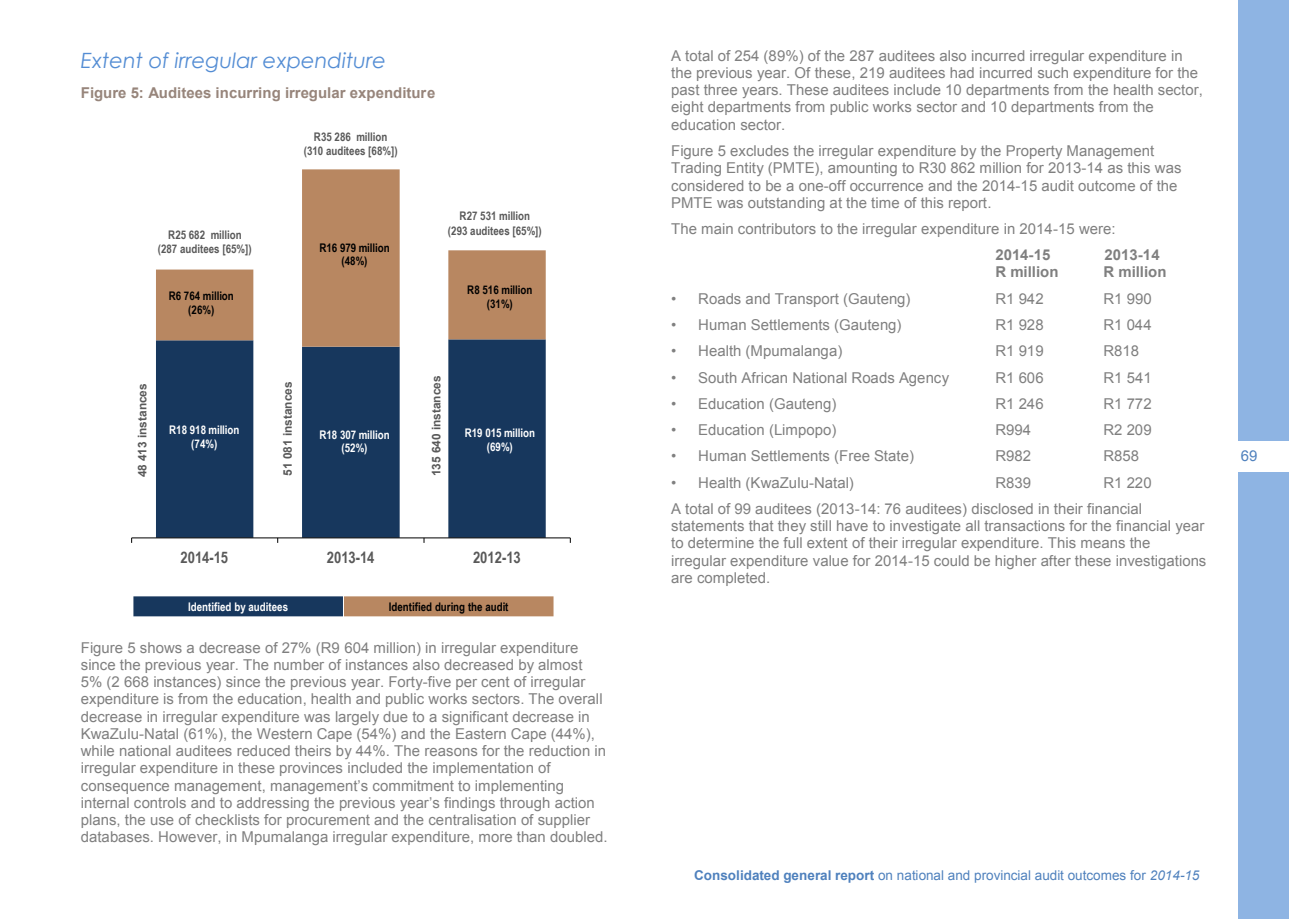
<style>
.page{position:relative;width:1289px;height:919px;background:#fff}
.page>*{position:absolute;margin:0;border:0;box-sizing:border-box;transform-origin:0 0}
.t1{font:italic 21px "Century Gothic";color:#548dd4}
.t2{font:700 15.9px "Arial Narrow";letter-spacing:-.01em;color:#595959}
.t3{font:15px/17.2px "Arial";color:#7f7f7f}
.t4{font:700 15px "Arial";color:#97857b}
.t5{font:700 15px "Arial";color:#7f7f7f}
.t6{font:15px "Arial";color:#4f81bd}
.t7{font:13.5px "Arial";letter-spacing:.005em;color:#4f81bd}
.t8{font:700 11.85px/14.2px "Arial Narrow";letter-spacing:.005em;color:#595959;text-align:center}
.t9{font:700 11.85px/13.5px "Arial Narrow";color:#000;text-align:center}
.t10{font:700 11.85px/13.5px "Arial Narrow";color:#fff;text-align:center}
.t11{font:700 11.85px "Arial";letter-spacing:.005em;color:#595959}
.s1{color:#808080}
.s2{font-weight:700}
.s3{font-style:italic}
</style>
<div class="page">
<div style="left:1238px;top:0;width:50px;height:919px;background:#8eb4e3"></div>
<div style="left:1229px;top:441px;width:59px;height:30px;background:#fff"></div>
<svg style="left:156px;top:347px;width:390px;height:190px;fill:#17375d"></svg>
<svg style="left:156px;top:169px;width:390px;height:178px"></svg>
<hr style="left:132px;top:537px;width:438px;height:1px;background:#000">
<div style="left:133px;top:596px;width:210px;height:22px;background:#17375d"></div>
<div style="left:343px;top:596px;width:211px;height:22px;background:#b88761"></div>
<svg style="left:343px;top:596px;width:1px;height:20px"></svg>
<svg style="left:553px;top:596px;width:1px;height:20px"></svg>
<hr style="left:132px;top:616px;width:422px;height:3px;background:#fff">
<h4 class="t1" style="left:81px;top:47px;width:307px">Extent of irregular expenditure</h4>
<p class="t4" style="left:81px;top:83px;width:356px">Figure 5: Auditees incurring irregular expenditure</p>
<p class="t8" style="left:158px;top:227px;width:95px">R25 682 million (287 auditees [65%])</p>
<p class="t9" style="left:169px;top:289px;width:67px">R6 764 million (26%)</p>
<p class="t8" style="left:304px;top:130px;width:95px">R35 286 million (310 auditees [68%])</p>
<p class="t9" style="left:319px;top:240px;width:72px">R16 979 million (48%)</p>
<p class="t8" style="left:448px;top:209px;width:95px">R27 531 million<br>(293 auditees [65%])</p>
<p class="t9" style="left:467px;top:283px;width:67px">R8 516 million (31%)</p>
<p class="t11" style="left:134px;top:477px;width:96px;rotate:-90deg">48 413 instances</p>
<p class="t11" style="left:280px;top:475px;width:96px;rotate:-90deg">51 081 instances</p>
<p class="t11" style="left:428px;top:476px;width:102px;rotate:-90deg">135 640 instances</p>
<p class="t10" style="left:169px;top:423px;width:72px">R18 918 million (74%)</p>
<p class="t10" style="left:319px;top:428px;width:72px">R18 307 million (52%)</p>
<p class="t10" style="left:465px;top:426px;width:72px">R19 015 million (69%)</p>
<p class="t2" style="left:181px;top:547px;width:49px">2014-15</p>
<p class="t2" style="left:327px;top:547px;width:49px">2013-14</p>
<p class="t2" style="left:473px;top:547px;width:49px">2012-13</p>
<p class="t10" style="left:188px;top:599px;width:101px">Identified by auditees</p>
<p class="t9" style="left:389px;top:599px;width:121px">Identified during the audit</p>
<p class="t3" style="left:81px;top:639px;width:528px">Figure 5 shows a decrease of 27% (R9 604 million) in irregular expenditure since the previous year. The number of instances also decreased by almost 5% (2 668 instances) since the previous year. Forty-five per cent of irregular expenditure is from the education, health and public works sectors. The overall decrease in irregular expenditure was largely due to a significant decrease in KwaZulu-Natal (61%), the Western Cape (54%) and the Eastern Cape (44%), while national auditees reduced theirs by 44%. The reasons for the reduction in irregular expenditure in these provinces included the implementation of consequence management, management’s commitment to implementing internal controls and to addressing the previous year’s findings through action plans, the use of checklists for procurement and the centralisation of supplier databases. However, in Mpumalanga irregular expenditure, more than doubled.</p>
<p class="t3" style="left:671px;top:47px;width:533px">A total of 254 (89%) of the 287 auditees also incurred irregular expenditure in the previous year. Of these, 219 auditees had incurred such expenditure for the past three years. These auditees include 10 departments from the health sector, eight departments from public works sector and 10 departments from the education sector.</p>
<p class="t3" style="left:671px;top:142px;width:512px">Figure 5 excludes the irregular expenditure by the Property Management Trading Entity (PMTE), amounting to R30 862 million for 2013-14 as this was considered to be a one-off occurrence and the 2014-15 audit outcome of the PMTE was outstanding at the time of this report.</p>
<p class="t3" style="left:671px;top:220px;width:446px">The main contributors to the irregular expenditure in 2014-15 were:</p>
<p class="t5" style="left:995px;top:245px;width:56px">2014-15</p>
<p class="t5" style="left:1104px;top:245px;width:57px">2013-14</p>
<p class="t5" style="left:995px;top:262px;width:65px">R million</p>
<p class="t5" style="left:1103px;top:262px;width:65px">R million</p>
<p class="t3" style="left:671px;top:290px;width:241px"><span class="s1">•</span> Roads and Transport (Gauteng)</p>
<p class="t3" style="left:995px;top:290px;width:50px">R1 942</p>
<p class="t3" style="left:1103px;top:290px;width:50px">R1 990</p>
<p class="t3" style="left:671px;top:316px;width:232px"><span class="s1">•</span> Human Settlements (Gauteng)</p>
<p class="t3" style="left:995px;top:316px;width:50px">R1 928</p>
<p class="t3" style="left:1103px;top:316px;width:50px">R1 044</p>
<p class="t3" style="left:671px;top:343px;width:173px"><span class="s1">•</span> Health (Mpumalanga)</p>
<p class="t3" style="left:995px;top:343px;width:50px">R1 919</p>
<p class="t3" style="left:1103px;top:343px;width:37px">R818</p>
<p class="t3" style="left:671px;top:369px;width:279px"><span class="s1">•</span> South African National Roads Agency</p>
<p class="t3" style="left:995px;top:369px;width:50px">R1 606</p>
<p class="t3" style="left:1103px;top:369px;width:50px">R1 541</p>
<p class="t3" style="left:671px;top:395px;width:167px"><span class="s1">•</span> Education (Gauteng)</p>
<p class="t3" style="left:995px;top:395px;width:50px">R1 246</p>
<p class="t3" style="left:1103px;top:395px;width:50px">R1 772</p>
<p class="t3" style="left:671px;top:421px;width:167px"><span class="s1">•</span> Education (Limpopo)</p>
<p class="t3" style="left:995px;top:421px;width:37px">R994</p>
<p class="t3" style="left:1103px;top:421px;width:50px">R2 209</p>
<p class="t3" style="left:671px;top:448px;width:244px"><span class="s1">•</span> Human Settlements (Free State)</p>
<p class="t3" style="left:995px;top:448px;width:37px">R982</p>
<p class="t3" style="left:1103px;top:448px;width:37px">R858</p>
<p class="t3" style="left:671px;top:474px;width:184px"><span class="s1">•</span> Health (KwaZulu-Natal)</p>
<p class="t3" style="left:995px;top:474px;width:37px">R839</p>
<p class="t3" style="left:1103px;top:474px;width:50px">R1 220</p>
<p class="t3" style="left:671px;top:500px;width:536px">A total of 99 auditees (2013-14: 76 auditees) disclosed in their financial statements that they still have to investigate all transactions for the financial year to determine the full extent of their irregular expenditure. This means the irregular expenditure value for 2014-15 could be higher after these investigations are completed.</p>
<p class="t6" style="left:1240px;top:445px;width:18px">69</p>
<p class="t7" style="left:694px;top:866px;width:507px"><span class="s2">Consolidated general report</span> on national and provincial audit outcomes for <span class="s3">2014-15</span></p>
</div>
